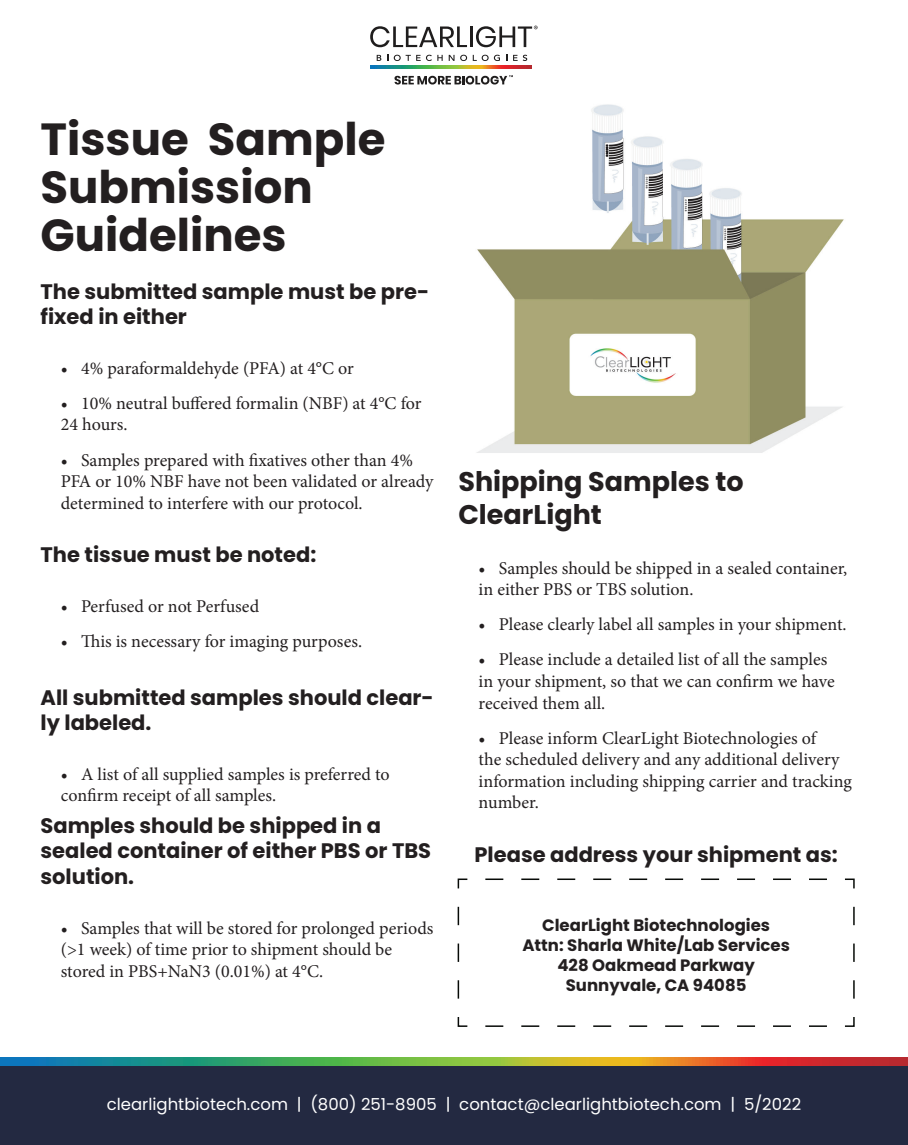
<style>
.page{position:relative;width:908px;height:1145px;background:#fff}
.page>*{position:absolute;margin:0;border:0;box-sizing:border-box;transform-origin:0 0}
.t1{font:700 45px/48px "Poppins";color:#231f20}
.t2{font:700 27px/32.4px "Poppins";color:#231f20}
.t3{font:700 21px/25.2px "Poppins";color:#231f20}
.t4{font:18px/21.6px "Minion Pro";color:#231f20}
.t5{font:700 16.5px/19.8px "Poppins";color:#231f20;text-align:center}
.t6{font:16.5px "Poppins";color:#fff}
</style>
<div class="page">
<div style="left:0;top:1065px;width:907px;height:80px;background:#232941"></div>
<svg style="left:376px;top:55px;width:5px;height:6px"></svg>
<svg style="left:387px;top:55px;width:33px;height:6px"></svg>
<svg style="left:426px;top:55px;width:16px;height:6px"></svg>
<svg style="left:448px;top:55px;width:6px;height:6px"></svg>
<svg style="left:460px;top:55px;width:40px;height:6px"></svg>
<svg style="left:513px;top:55px;width:14px;height:6px"></svg>
<svg style="left:370px;top:26px;width:97px;height:21px"></svg>
<hr style="left:469px;top:26px;width:3px;height:21px;background:#1f1d1d">
<svg style="left:476px;top:26px;width:61px;height:21px"></svg>
<svg style="left:370px;top:65px;width:161px;height:4px"></svg>
<svg style="left:394px;top:75px;width:119px;height:10px"></svg>
<img style="left:477px;top:104px;width:367px;height:349px">
<svg style="left:0;top:1057px;width:907px;height:8px;background:#828b50"></svg>
<svg style="left:457px;top:878px;width:398px;height:149px"></svg>
<h1 class="t1" style="left:40px;top:116px;width:346px">Tissue Sample<br>Submission<br>Guidelines</h1>
<p class="t3" style="left:40px;top:279px;width:390px">The submitted sample must be pre&shy;fixed in either</p>
<p class="t4" style="left:61px;top:357px;width:294px">• 4% paraformaldehyde (PFA) at 4°C or</p>
<p class="t4" style="left:61px;top:392px;width:362px">• 10% neutral buffered formalin (NBF) at 4°C for<br>24 hours.</p>
<p class="t4" style="left:61px;top:449px;width:374px">• Samples prepared with fixatives other than 4%<br>PFA or 10% NBF have not been validated or already determined to interfere with our protocol.</p>
<p class="t3" style="left:40px;top:542px;width:277px">The tissue must be noted:</p>
<p class="t4" style="left:61px;top:596px;width:200px">• Perfused or not Perfused</p>
<p class="t4" style="left:61px;top:631px;width:303px">• This is necessary for imaging purposes.</p>
<p class="t3" style="left:40px;top:685px;width:394px">All submitted samples should clear&shy;ly labeled.</p>
<p class="t4" style="left:61px;top:763px;width:330px">• A list of all supplied samples is preferred to confirm receipt of all samples.</p>
<p class="t3" style="left:40px;top:813px;width:392px">Samples should be shipped in a sealed container of either PBS or TBS solution.</p>
<p class="t4" style="left:61px;top:917px;width:374px">• Samples that will be stored for prolonged periods (&gt;1 week) of time prior to shipment should be stored in PBS+NaN3 (0.01%) at 4°C.</p>
<h2 class="t2" style="left:458px;top:466px;width:287px">Shipping Samples to<br>ClearLight</h2>
<p class="t4" style="left:478px;top:557px;width:370px">• Samples should be shipped in a sealed container, in either PBS or TBS solution.</p>
<p class="t4" style="left:478px;top:614px;width:369px">• Please clearly label all samples in your shipment.</p>
<p class="t4" style="left:478px;top:649px;width:357px">• Please include a detailed list of all the samples in your shipment, so that we can confirm we have received them all.</p>
<p class="t4" style="left:478px;top:727px;width:374px">• Please inform ClearLight Biotechnologies of<br>the scheduled delivery and any additional delivery information including shipping carrier and tracking number.</p>
<p class="t3" style="left:474px;top:842px;width:365px">Please address your shipment as:</p>
<p class="t5" style="left:522px;top:915px;width:269px">ClearLight Biotechnologies<br>Attn: Sharla White/Lab Services<br>428 Oakmead Parkway<br>Sunnyvale, CA 94085</p>
<p class="t6" style="left:107px;top:1094px;width:695px">clearlightbiotech.com | (800) 251-8905 | contact@clearlightbiotech.com | 5/2022</p>
</div>
